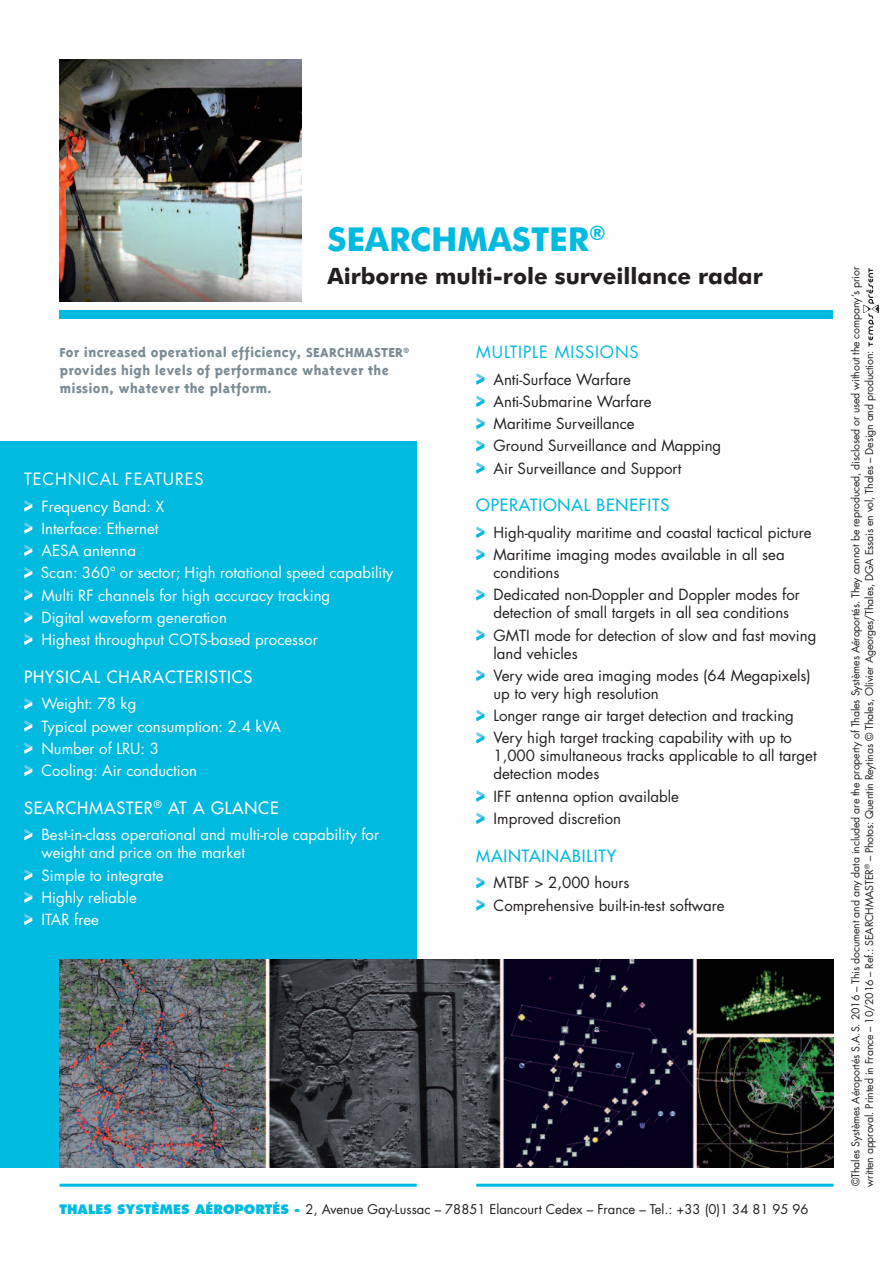
<style>
.page{position:relative;width:893px;height:1263px;background:#fff}
.page>*{position:absolute;margin:0;border:0;box-sizing:border-box;transform-origin:0 0}
.t1{font:700 33px "Futura BT";color:#00badf}
.t2{font:700 22.5px "Futura BT";color:#231f20}
.t3{font:16.5px "Futura";letter-spacing:.05em;color:#fff}
.t4{font:16.5px "Futura";letter-spacing:.05em;color:#00badf}
.t5{font:16.5px "Futura";letter-spacing:.05em;color:#fff}
.t6{font:16.5px "Futura";letter-spacing:.05em;color:#00badf}
.t7{font:15px/22.2px "Futura";color:#231f20}
.t8{font:15px/22.2px "Futura";color:#fff}
.t9{font:800 15px/18px "Triplex";letter-spacing:.015em;color:#7b8c95}
.t10{font:13.05px "Futura";color:#231f20}
.t11{font:10.5px/13.5px "Futura";letter-spacing:-.015em;color:#231f20}
.s1{font-weight:800;font-size:12.75px;color:#00badf}
</style>
<div class="page">
<svg style="left:476px;top:526px;width:8px;height:12px"></svg>
<svg style="left:476px;top:877px;width:8px;height:11px"></svg>
<svg style="left:476px;top:899px;width:8px;height:11px"></svg>
<svg style="left:476px;top:462px;width:8px;height:12px"></svg>
<svg style="left:476px;top:440px;width:8px;height:11px"></svg>
<svg style="left:476px;top:418px;width:8px;height:11px"></svg>
<svg style="left:476px;top:395px;width:8px;height:12px"></svg>
<svg style="left:476px;top:373px;width:8px;height:12px"></svg>
<svg style="left:476px;top:549px;width:8px;height:11px"></svg>
<svg style="left:476px;top:589px;width:8px;height:11px"></svg>
<svg style="left:476px;top:629px;width:8px;height:12px"></svg>
<svg style="left:476px;top:669px;width:8px;height:12px"></svg>
<svg style="left:476px;top:710px;width:8px;height:11px"></svg>
<svg style="left:476px;top:732px;width:8px;height:11px"></svg>
<svg style="left:476px;top:790px;width:8px;height:12px"></svg>
<svg style="left:476px;top:812px;width:8px;height:12px"></svg>
<img style="left:60px;top:60px;width:242px;height:242px">
<div style="left:60px;top:310px;width:773px;height:9px;background:#00badf"></div>
<hr style="left:60px;top:1184px;width:357px;height:3px;background:#00badf">
<hr style="left:476px;top:1184px;width:357px;height:3px;background:#00badf">
<div style="left:0;top:441px;width:417px;height:726px;background:#00badf"></div>
<svg style="left:24px;top:698px;width:8px;height:11px"></svg>
<svg style="left:24px;top:500px;width:8px;height:11px"></svg>
<svg style="left:24px;top:829px;width:8px;height:11px"></svg>
<svg style="left:24px;top:522px;width:8px;height:12px"></svg>
<svg style="left:24px;top:545px;width:8px;height:11px"></svg>
<svg style="left:24px;top:567px;width:8px;height:11px"></svg>
<svg style="left:24px;top:589px;width:8px;height:11px"></svg>
<svg style="left:24px;top:611px;width:8px;height:12px"></svg>
<svg style="left:24px;top:634px;width:8px;height:11px"></svg>
<svg style="left:24px;top:720px;width:8px;height:11px"></svg>
<svg style="left:24px;top:742px;width:8px;height:12px"></svg>
<svg style="left:24px;top:765px;width:8px;height:11px"></svg>
<svg style="left:24px;top:869px;width:8px;height:11px"></svg>
<svg style="left:24px;top:891px;width:8px;height:12px"></svg>
<svg style="left:24px;top:914px;width:8px;height:11px"></svg>
<svg style="left:863px;top:268px;width:16px;height:79px"></svg>
<img style="left:60px;top:959px;width:774px;height:208px">
<h1 class="t1" style="left:327px;top:226px;width:280px">SEARCHMASTER<sup>®</sup></h1>
<h2 class="t2" style="left:327px;top:267px;width:437px">Airborne multi-role surveillance radar</h2>
<p class="t9" style="left:60px;top:344px;width:351px">For increased operational efficiency, SEARCHMASTER<sup>® </sup>provides high levels of performance whatever the mission, whatever the platform.</p>
<p class="t5" style="left:24px;top:471px;width:181px">TECHNICAL FEATURES</p>
<p class="t8" style="left:41px;top:496px;width:354px">Frequency Band: X<br>Interface: Ethernet<br>AESA antenna<br>Scan: 360° or sector; High rotational speed capability<br>Multi RF channels for high accuracy tracking<br>Digital waveform generation<br>Highest throughput COTS-based processor</p>
<p class="t3" style="left:24px;top:668px;width:230px">PHYSICAL CHARACTERISTICS</p>
<p class="t8" style="left:41px;top:694px;width:241px">Weight: 78 kg<br>Typical power consumption: 2.4 kVA<br>Number of LRU: 3<br>Cooling: Air conduction</p>
<p class="t3" style="left:24px;top:799px;width:256px">SEARCHMASTER<sup>®</sup> AT A GLANCE</p>
<p class="t8" style="left:41px;top:827px;width:339px;line-height:18px">Best-in-class operational and multi-role capability for weight and price on the market</p>
<p class="t8" style="left:42px;top:865px;width:123px">Simple to integrate<br>Highly reliable<br>ITAR free</p>
<p class="t6" style="left:476px;top:344px;width:164px">MULTIPLE MISSIONS</p>
<p class="t7" style="left:493px;top:369px;width:229px">Anti-Surface Warfare<br>Anti-Submarine Warfare<br>Maritime Surveillance<br>Ground Surveillance and Mapping<br>Air Surveillance and Support</p>
<p class="t4" style="left:476px;top:497px;width:195px">OPERATIONAL BENEFITS</p>
<p class="t7" style="left:493px;top:523px;width:319px">High-quality maritime and coastal tactical picture<br>Maritime imaging modes available in all sea</p>
<p class="t7" style="left:493px;top:563px;width:308px">conditions<br>Dedicated non-Doppler and Doppler modes for</p>
<p class="t7" style="left:493px;top:603px;width:324px">detection of small targets in all sea conditions<br>GMTI mode for detection of slow and fast moving</p>
<p class="t7" style="left:493px;top:643px;width:319px">land vehicles<br>Very wide area imaging modes (64 Megapixels)</p>
<p class="t7" style="left:493px;top:684px;width:302px">up to very high resolution<br>Longer range air target detection and tracking<br>Very high target tracking capability with up to</p>
<p class="t7" style="left:493px;top:748px;width:325px;line-height:18px">1,000 simultaneous tracks applicable to all target detection modes</p>
<p class="t7" style="left:494px;top:786px;width:187px">IFF antenna option available<br>Improved discretion</p>
<p class="t4" style="left:476px;top:847px;width:141px">MAINTAINABILITY</p>
<p class="t7" style="left:494px;top:873px;width:232px">MTBF &gt; 2,000 hours<br>Comprehensive built-in-test software</p>
<p class="t10" style="left:60px;top:1203px;width:751px"><span class="s1">THALES SYSTÈMES AÉROPORTÉS -</span> 2, Avenue Gay-Lussac – 78851 Elancourt Cedex – France – Tel.: +33 (0)1 34 81 95 96</p>
<p class="t11" style="left:850px;top:1186px;width:921px;rotate:-90deg">©Thales Systèmes Aéroportés S.A.S. 2016 – This document and any data included are the property of Thales Systèmes Aéroportés. They cannot be reproduced, disclosed or used without the company’s prior written approval. Printed in France – 10/2016 – Ref.: SEARCHMASTER<sup>®</sup> – Photos: Quentin Reytinas © Thales, Olivier Ageorges/Thales, DGA Essais en vol, Thales – Design and production:</p>
</div>
